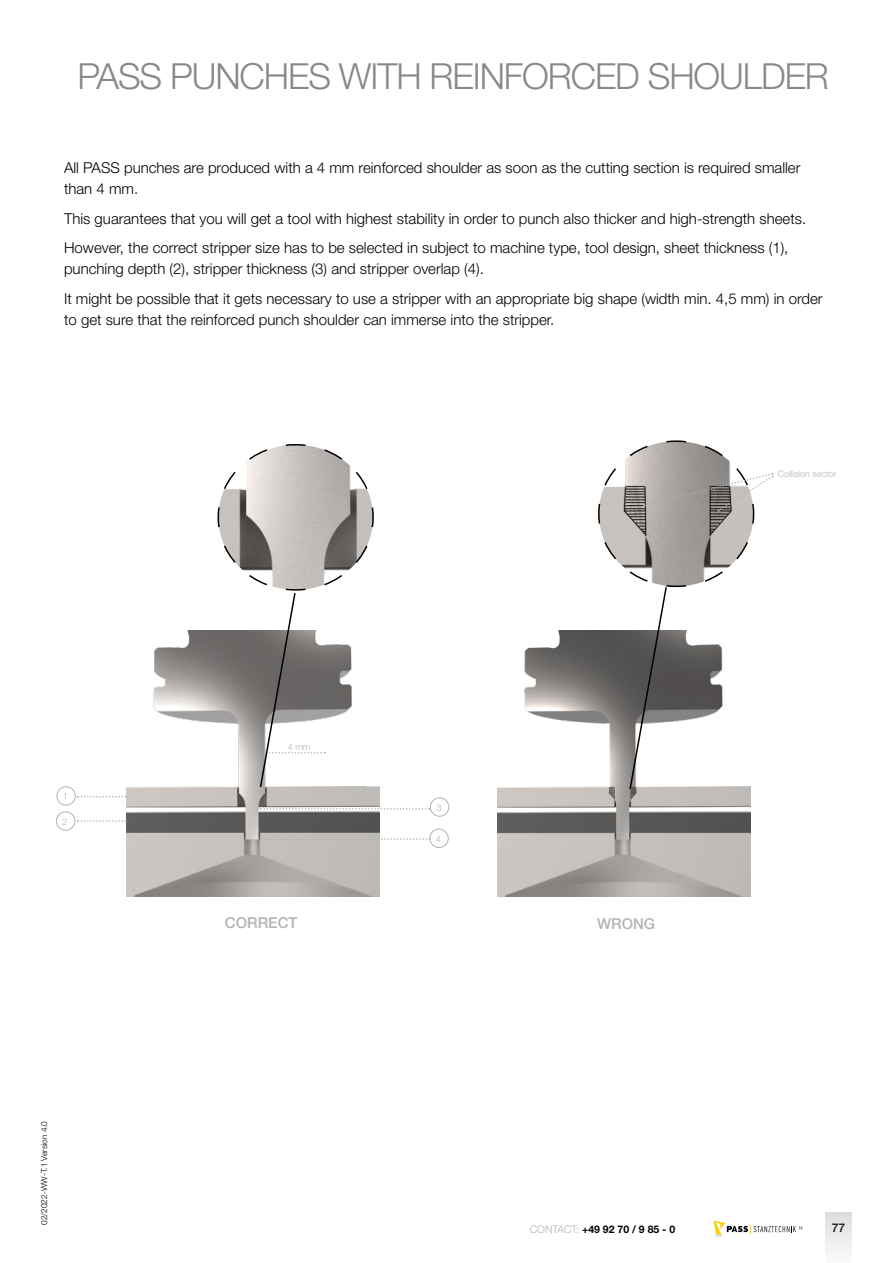
<style>
.page{position:relative;width:893px;height:1263px;background:#fff}
.page>*{position:absolute;margin:0;border:0;box-sizing:border-box;transform-origin:0 0}
.t1{font:300 36px "Helvetica Neue LT Std";letter-spacing:-.03em;color:#87888a}
.t2{font:300 15px/29.5px "Helvetica Neue LT Std";color:#000}
.t3{font:500 15px "Helvetica Neue LT Std";color:#b1b3b4}
.t4{font:500 12px "Helvetica Neue LT Std";color:#000}
.t5{font:700 10.5px "Helvetica Neue LT Std";color:#000}
.t6{font:300 9px "Helvetica Neue LT Std";color:#b1b3b4}
.t7{font:300 8.25px "Helvetica Neue LT Std";color:#000}
.s1{font-weight:300;color:#b1b3b4}
</style>
<div class="page">
<svg style="left:714px;top:1221px;width:88px;height:17px"></svg>
<div style="left:826px;top:1212px;width:25px;height:51px;background:linear-gradient(to bottom,#dedede,#fbfbfb)"></div>
<img style="left:127px;top:630px;width:253px;height:267px">
<img style="left:498px;top:630px;width:253px;height:267px">
<div style="left:57px;top:786px;width:19px;height:19px;border:1px solid #b1b3b4;border-radius:50%"></div>
<svg style="left:77px;top:796px;width:49px;height:1px"></svg>
<div style="left:56px;top:811px;width:19px;height:19px;border:1px solid #b1b3b4;border-radius:50%"></div>
<svg style="left:77px;top:820px;width:49px;height:2px"></svg>
<div style="left:429px;top:829px;width:20px;height:19px;border:1px solid #b1b3b4;border-radius:50%"></div>
<svg style="left:261px;top:838px;width:169px;height:2px"></svg>
<svg style="left:260px;top:808px;width:170px;height:2px"></svg>
<div style="left:430px;top:797px;width:19px;height:19px;border:1px solid #b1b3b4;border-radius:50%"></div>
<svg style="left:217px;top:444px;width:158px;height:345px"></svg>
<svg style="left:597px;top:440px;width:176px;height:351px"></svg>
<h1 class="t1" style="left:77px;top:55px;width:753px">PASS PUNCHES WITH REINFORCED SHOULDER</h1>
<p class="t2" style="left:64px;top:157px;width:738px;line-height:21px">All PASS punches are produced with a 4 mm reinforced shoulder as soon as the cutting section is required smaller than 4 mm.</p>
<p class="t2" style="left:64px;top:203px;width:744px">This guarantees that you will get a tool with highest stability in order to punch also thicker and high-strength sheets.<br>However, the correct stripper size has to be selected in subject to machine type, tool design, sheet thickness (1),</p>
<p class="t2" style="left:64px;top:254px;width:760px">punching depth (2), stripper thickness (3) and stripper overlap (4).<br>It might be possible that it gets necessary to use a stripper with an appropriate big shape (width min. 4,5 mm) in order</p>
<p class="t2" style="left:64px;top:304px;width:492px">to get sure that the reinforced punch shoulder can immerse into the stripper.</p>
<p class="t6" style="left:778px;top:468px;width:60px">Collision sector</p>
<p class="t6" style="left:63px;top:791px;width:7px">1</p>
<p class="t6" style="left:62px;top:816px;width:7px">2</p>
<p class="t7" style="left:39px;top:1225px;width:105px;rotate:-90deg">02/2022-WW-T.1 Version 4.0</p>
<p class="t6" style="left:288px;top:741px;width:24px">4 mm</p>
<p class="t6" style="left:436px;top:802px;width:7px">3</p>
<p class="t6" style="left:436px;top:833px;width:7px">4</p>
<p class="t3" style="left:225px;top:913px;width:74px">CORRECT</p>
<p class="t3" style="left:597px;top:915px;width:60px">WRONG</p>
<p class="t5" style="left:530px;top:1223px;width:147px"><span class="s1">CONTACT:</span> +49 92 70 / 9 85 - 0</p>
<p class="t4" style="left:832px;top:1221px;width:15px">77</p>
</div>
